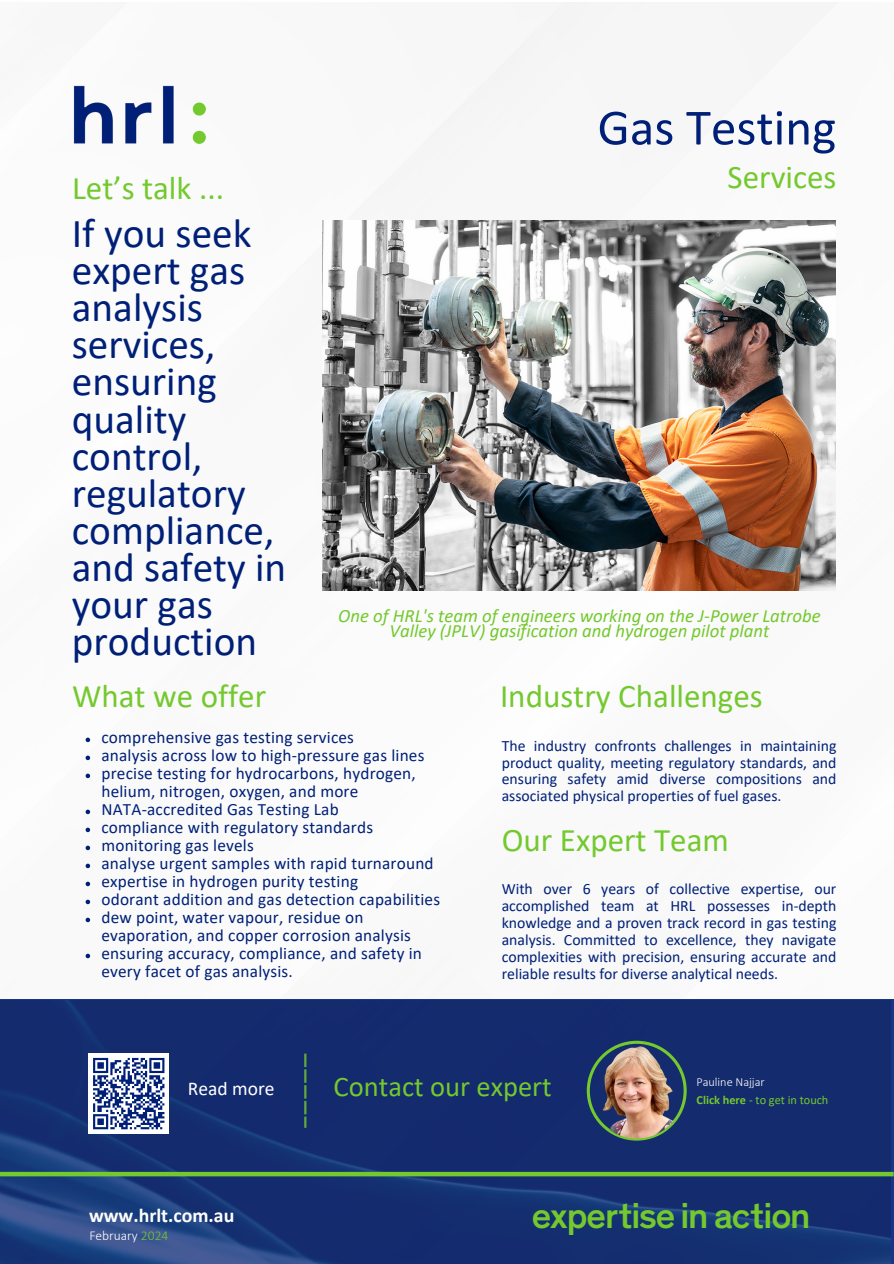
<style>
.page{position:relative;width:894px;height:1264px;background:#fff}
.page>*{position:absolute;margin:0;border:0;box-sizing:border-box;transform-origin:0 0}
.t1{font:51.15px "Calibri";color:#002078}
.t2{font:41.25px/37.2px "Calibri";color:#002078}
.t3{font:500 36.75px "Theinhardt";letter-spacing:-.03em;color:#73c92d}
.t4{font:33px "Calibri";color:#73c92d}
.t5{font:28.5px "Calibri";color:#73c92d}
.t6{font:700 19.8px "Calibri";color:#fff}
.t7{font:19.5px "Calibri";color:#fff}
.t8{font:italic 18.75px/15.8px "Calibri";color:#73c92d;text-align:center}
.t9{font:17.25px/18px "Calibri";letter-spacing:.01em;color:#002078}
.t10{font:15.75px/16.8px "Calibri";color:#002078;text-align:justify}
.t11{font:300 13.5px "Calibri";color:#fff}
.t12{font:12.3px "Calibri";color:#73c92d}
.t13{font:300 12.3px "Calibri";color:#fff}
.s1{font-weight:700}
.s2{color:#73c92d}
</style>
<div class="page">
<img style="left:73px;top:85px;width:134px;height:60px">
<img style="left:0;top:1000px;width:890px;height:263px">
<div style="left:0;top:1171px;width:893px;height:5px;background:#73c92d"></div>
<svg style="left:304px;top:1053px;width:2px;height:74px"></svg>
<div style="left:89px;top:1053px;width:80px;height:80px;background:#fff"></div>
<svg style="left:93px;top:1057px;width:72px;height:73px"></svg>
<svg style="left:586px;top:1040px;width:100px;height:100px;background:#284b61"></svg>
<img style="left:588px;top:1042px;width:96px;height:96px;border-radius:50%">
<img style="left:322px;top:220px;width:513px;height:370px">
<svg style="left:86px;top:737px;width:4px;height:5px"></svg>
<svg style="left:86px;top:755px;width:4px;height:5px"></svg>
<svg style="left:86px;top:773px;width:4px;height:5px"></svg>
<svg style="left:86px;top:809px;width:4px;height:5px"></svg>
<svg style="left:86px;top:827px;width:4px;height:5px"></svg>
<svg style="left:86px;top:845px;width:4px;height:5px"></svg>
<svg style="left:86px;top:863px;width:4px;height:5px"></svg>
<svg style="left:86px;top:881px;width:4px;height:5px"></svg>
<svg style="left:86px;top:899px;width:4px;height:5px"></svg>
<svg style="left:86px;top:917px;width:4px;height:5px"></svg>
<svg style="left:86px;top:953px;width:4px;height:5px"></svg>
<p class="t4" style="left:72px;top:174px;width:153px">Let’s talk ...</p>
<p class="t2" style="left:72px;top:218px;width:216px">If you seek expert gas analysis services, ensuring quality control, regulatory compliance, and safety in your gas production</p>
<p class="t1" style="left:597px;top:106px;width:240px">Gas Testing</p>
<p class="t4" style="left:727px;top:163px;width:110px">Services</p>
<p class="t8" style="left:338px;top:609px;width:484px">One of HRL's team of engineers working on the J-Power Latrobe<br>Valley (JPLV) gasification and hydrogen pilot plant</p>
<p class="t4" style="left:72px;top:682px;width:195px">What we offer</p>
<p class="t9" style="left:101px;top:730px;width:254px">comprehensive gas testing services</p>
<p class="t9" style="left:101px;top:748px;width:324px">analysis across low to high-pressure gas lines</p>
<p class="t9" style="left:101px;top:766px;width:316px">precise testing for hydrocarbons, hydrogen, helium, nitrogen, oxygen, and more</p>
<p class="t9" style="left:101px;top:802px;width:239px">NATA-accredited Gas Testing Lab</p>
<p class="t9" style="left:101px;top:820px;width:273px">compliance with regulatory standards</p>
<p class="t9" style="left:101px;top:838px;width:154px">monitoring gas levels</p>
<p class="t9" style="left:101px;top:856px;width:333px">analyse urgent samples with rapid turnaround</p>
<p class="t9" style="left:101px;top:874px;width:258px">expertise in hydrogen purity testing</p>
<p class="t9" style="left:101px;top:892px;width:340px">odorant addition and gas detection capabilities</p>
<p class="t9" style="left:101px;top:910px;width:311px">dew point, water vapour, residue on evaporation, and copper corrosion analysis</p>
<h3 class="t9" style="left:101px;top:946px;width:322px">ensuring accuracy, compliance, and safety in every facet of gas analysis.</h3>
<h3 class="t4" style="left:500px;top:682px;width:264px">Industry Challenges</h3>
<p class="t10" style="left:501px;top:738px;width:336px">The industry confronts challenges in maintaining product quality, meeting regulatory standards, and ensuring safety amid diverse compositions and associated physical properties of fuel gases.</p>
<p class="t4" style="left:501px;top:825px;width:228px">Our Expert Team</p>
<p class="t10" style="left:501px;top:881px;width:336px">With over 6 years of collective expertise, our accomplished team at HRL possesses in-depth knowledge and a proven track record in gas testing analysis. Committed to excellence, they navigate complexities with precision, ensuring accurate and reliable results for diverse analytical needs.</p>
<p class="t7" style="left:188px;top:1079px;width:88px">Read more</p>
<p class="t5" style="left:333px;top:1074px;width:219px">Contact our expert</p>
<p class="t13" style="left:696px;top:1076px;width:70px">Pauline Najjar</p>
<h5 class="t12" style="left:696px;top:1094px;width:133px"><span class="s1">Click here</span> - to get in touch</h5>
<p class="t6" style="left:89px;top:1207px;width:147px">www.hrlt.com.au</p>
<p class="t3" style="left:532px;top:1192px;width:280px">expertise in action</p>
<p class="t11" style="left:89px;top:1229px;width:80px">February <span class="s2">2024</span></p>
</div>
